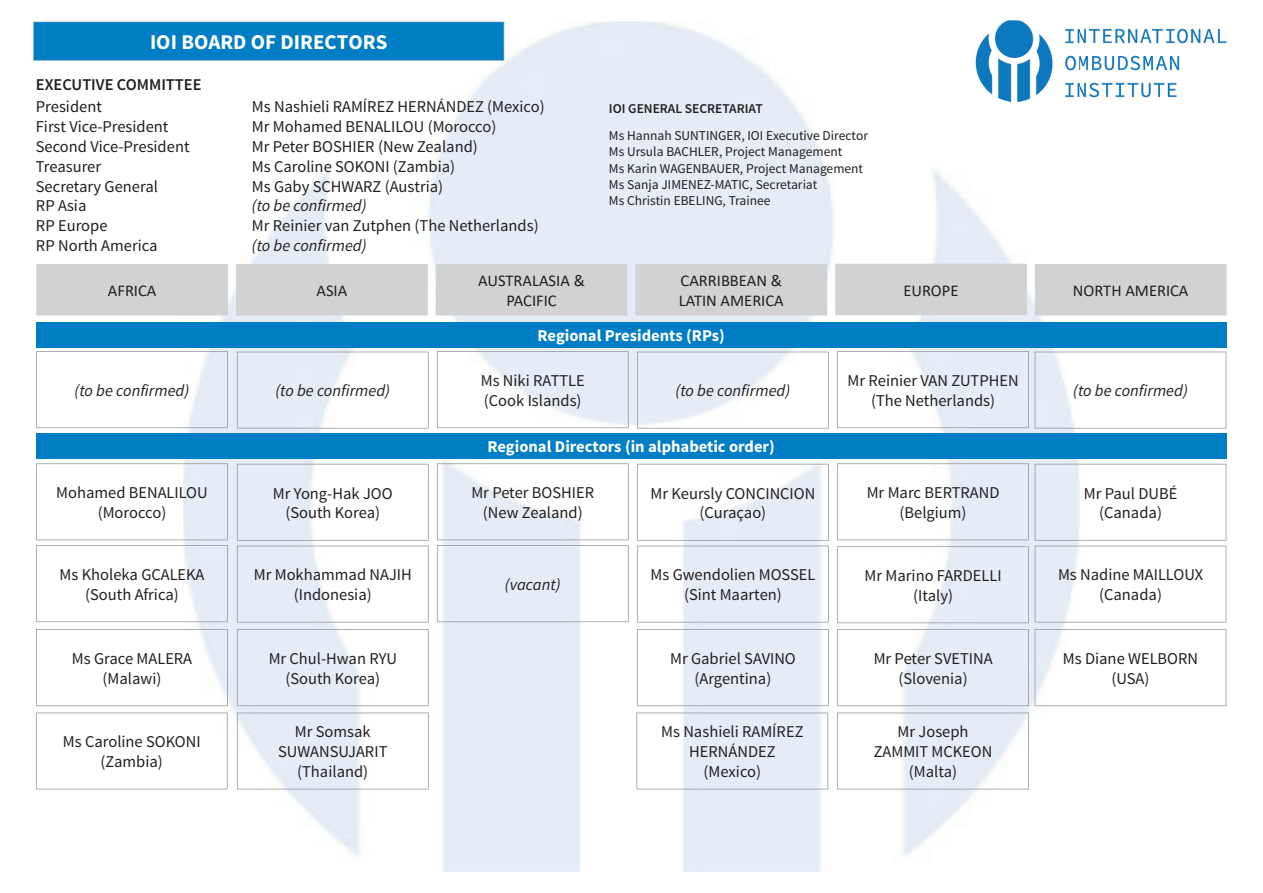
<style>
.page{position:relative;width:1263px;height:893px;background:#fff}
.page>*{position:absolute;margin:0;border:0;box-sizing:border-box;transform-origin:0 0}
.t1{font:700 21px "Source Sans Pro";color:#fff}
.t2{font:16.5px/19.8px "Source Sans Pro";color:#231f20;text-align:center}
.t3{font:italic 16.5px "Source Sans Pro";color:#231f20}
.t4{font:16.5px/19.8px "Calibri";color:#231f20;text-align:center}
.t5{font:700 16.5px "Source Sans Pro";color:#fff}
.t6{font:600 16.5px "Source Sans Pro";color:#231f20}
.t7{font:13.5px/16.2px "Source Sans Pro";color:#231f20}
.t8{font:600 13.5px "Source Sans Pro";color:#231f20}
</style>
<div class="page">
<img style="left:183px;top:21px;width:897px;height:851px">
<div style="left:36px;top:264px;width:192px;height:51px;background:#d1d2d4"></div>
<svg style="left:36px;top:351px;width:192px;height:77px"></svg>
<svg style="left:237px;top:352px;width:192px;height:76px"></svg>
<svg style="left:437px;top:351px;width:192px;height:77px"></svg>
<svg style="left:637px;top:352px;width:192px;height:76px"></svg>
<svg style="left:837px;top:351px;width:192px;height:77px"></svg>
<svg style="left:1035px;top:352px;width:191px;height:76px"></svg>
<div style="left:236px;top:264px;width:192px;height:51px;background:#d1d2d4"></div>
<div style="left:436px;top:264px;width:191px;height:51px;background:#d1d2d4"></div>
<div style="left:635px;top:264px;width:192px;height:51px;background:#d1d2d4"></div>
<div style="left:835px;top:264px;width:192px;height:51px;background:#d1d2d4"></div>
<div style="left:1035px;top:264px;width:191px;height:51px;background:#d1d2d4"></div>
<svg style="left:837px;top:463px;width:192px;height:77px"></svg>
<svg style="left:36px;top:463px;width:192px;height:159px"></svg>
<svg style="left:237px;top:464px;width:192px;height:158px"></svg>
<svg style="left:437px;top:463px;width:192px;height:159px"></svg>
<svg style="left:637px;top:464px;width:192px;height:158px"></svg>
<svg style="left:837px;top:713px;width:192px;height:76px"></svg>
<svg style="left:1035px;top:464px;width:191px;height:158px"></svg>
<svg style="left:837px;top:546px;width:192px;height:77px"></svg>
<svg style="left:837px;top:629px;width:192px;height:77px"></svg>
<svg style="left:36px;top:629px;width:192px;height:77px"></svg>
<svg style="left:33px;top:21px;width:471px;height:40px;background:#0a82c6"></svg>
<div style="left:36px;top:322px;width:1190px;height:25px;background:#007ec5"></div>
<div style="left:36px;top:433px;width:1190px;height:26px;background:#007ec5"></div>
<svg style="left:637px;top:629px;width:192px;height:77px"></svg>
<img style="left:1006px;top:20px;width:220px;height:78px">
<img style="left:975px;top:21px;width:105px;height:80px">
<svg style="left:237px;top:629px;width:192px;height:77px"></svg>
<svg style="left:36px;top:713px;width:192px;height:76px"></svg>
<svg style="left:237px;top:713px;width:192px;height:76px"></svg>
<svg style="left:636px;top:713px;width:192px;height:76px"></svg>
<svg style="left:1035px;top:629px;width:191px;height:77px"></svg>
<p class="t1" style="left:150px;top:28px;width:239px">IOI BOARD OF DIRECTORS</p>
<p class="t6" style="left:36px;top:74px;width:167px">EXECUTIVE COMMITTEE</p>
<p class="t2" style="left:36px;top:97px;width:68px">President</p>
<p class="t2" style="left:252px;top:97px;width:294px">Ms Nashieli RAMÍREZ HERNÁNDEZ (Mexico)</p>
<p class="t2" style="left:36px;top:117px;width:134px">First Vice-President</p>
<p class="t2" style="left:252px;top:117px;width:246px">Mr Mohamed BENALILOU (Morocco)</p>
<p class="t2" style="left:36px;top:137px;width:155px">Second Vice-President</p>
<p class="t2" style="left:252px;top:137px;width:227px">Mr Peter BOSHIER (New Zealand)</p>
<p class="t2" style="left:36px;top:157px;width:67px">Treasurer</p>
<p class="t2" style="left:252px;top:157px;width:205px">Ms Caroline SOKONI (Zambia)</p>
<p class="t2" style="left:36px;top:177px;width:124px">Secretary General</p>
<p class="t2" style="left:252px;top:177px;width:193px">Ms Gaby SCHWARZ (Austria)</p>
<p class="t2" style="left:36px;top:196px;width:52px">RP Asia</p>
<p class="t3" style="left:252px;top:196px;width:116px">(to be confirmed)</p>
<p class="t2" style="left:36px;top:216px;width:73px">RP Europe</p>
<p class="t2" style="left:252px;top:216px;width:288px">Mr Reinier van Zutphen (The Netherlands)</p>
<p class="t2" style="left:36px;top:236px;width:123px">RP North America</p>
<p class="t3" style="left:252px;top:235px;width:116px">(to be confirmed)</p>
<p class="t8" style="left:609px;top:100px;width:155px">IOI GENERAL SECRETARIAT</p>
<p class="t7" style="left:609px;top:128px;width:261px">Ms Hannah SUNTINGER, IOI Executive Director Ms Ursula BACHLER, Project Management<br>Ms Karin WAGENBAUER, Project Management Ms Sanja JIMENEZ-MATIC, Secretariat<br>Ms Christin EBELING, Trainee</p>
<p class="t4" style="left:108px;top:280px;width:50px">AFRICA</p>
<p class="t4" style="left:316px;top:280px;width:32px">ASIA</p>
<p class="t4" style="left:478px;top:270px;width:108px">AUSTRALASIA &amp;<br>PACIFIC</p>
<p class="t4" style="left:679px;top:270px;width:106px;text-align:left">CARRIBBEAN &amp;<br>LATIN AMERICA</p>
<p class="t4" style="left:903px;top:280px;width:56px">EUROPE</p>
<p class="t4" style="left:1073px;top:280px;width:117px">NORTH AMERICA</p>
<p class="t5" style="left:538px;top:325px;width:189px">Regional Presidents (RPs)</p>
<p class="t3" style="left:75px;top:380px;width:116px">(to be confirmed)</p>
<p class="t3" style="left:275px;top:381px;width:116px">(to be confirmed)</p>
<p class="t2" style="left:481px;top:371px;width:105px;text-align:left">Ms Niki RATTLE (Cook Islands)</p>
<p class="t3" style="left:676px;top:381px;width:116px">(to be confirmed)</p>
<p class="t2" style="left:847px;top:371px;width:173px">Mr Reinier VAN ZUTPHEN (The Netherlands)</p>
<p class="t3" style="left:1073px;top:381px;width:116px">(to be confirmed)</p>
<p class="t5" style="left:488px;top:436px;width:289px">Regional Directors (in alphabetic order)</p>
<p class="t2" style="left:56px;top:483px;width:153px">Mohamed BENALILOU (Morocco)</p>
<p class="t2" style="left:273px;top:483px;width:121px">Mr Yong-Hak JOO (South Korea)</p>
<p class="t2" style="left:471px;top:483px;width:124px">Mr Peter BOSHIER (New Zealand)</p>
<p class="t2" style="left:650px;top:483px;width:166px">Mr Keursly CONCINCION (Curaçao)</p>
<p class="t2" style="left:867px;top:483px;width:134px">Mr Marc BERTRAND (Belgium)</p>
<p class="t2" style="left:1084px;top:483px;width:95px">Mr Paul DUBÉ (Canada)</p>
<p class="t2" style="left:60px;top:565px;width:146px">Ms Kholeka GCALEKA (South Africa)</p>
<p class="t2" style="left:254px;top:565px;width:159px">Mr Mokhammad NAJIH (Indonesia)</p>
<p class="t3" style="left:505px;top:574px;width:57px">(vacant)</p>
<p class="t2" style="left:651px;top:565px;width:166px">Ms Gwendolien MOSSEL (Sint Maarten)</p>
<p class="t2" style="left:864px;top:566px;width:139px">Mr Marino FARDELLI (Italy)</p>
<p class="t2" style="left:1058px;top:565px;width:147px">Ms Nadine MAILLOUX (Canada)</p>
<p class="t2" style="left:72px;top:649px;width:122px">Ms Grace MALERA (Malawi)</p>
<p class="t2" style="left:269px;top:649px;width:130px">Mr Chul-Hwan RYU (South Korea)</p>
<p class="t2" style="left:670px;top:649px;width:127px">Mr Gabriel SAVINO (Argentina)</p>
<p class="t2" style="left:874px;top:649px;width:120px">Mr Peter SVETINA (Slovenia)</p>
<p class="t2" style="left:1063px;top:649px;width:137px">Ms Diane WELBORN (USA)</p>
<p class="t2" style="left:63px;top:732px;width:139px">Ms Caroline SOKONI (Zambia)</p>
<p class="t2" style="left:278px;top:722px;width:111px">Mr Somsak<br>SUWANSUJARIT (Thailand)</p>
<p class="t2" style="left:661px;top:722px;width:144px">Ms Nashieli RAMÍREZ<br>HERNÁNDEZ (Mexico)</p>
<p class="t2" style="left:874px;top:722px;width:120px">Mr Joseph<br>ZAMMIT MCKEON (Malta)</p>
</div>
